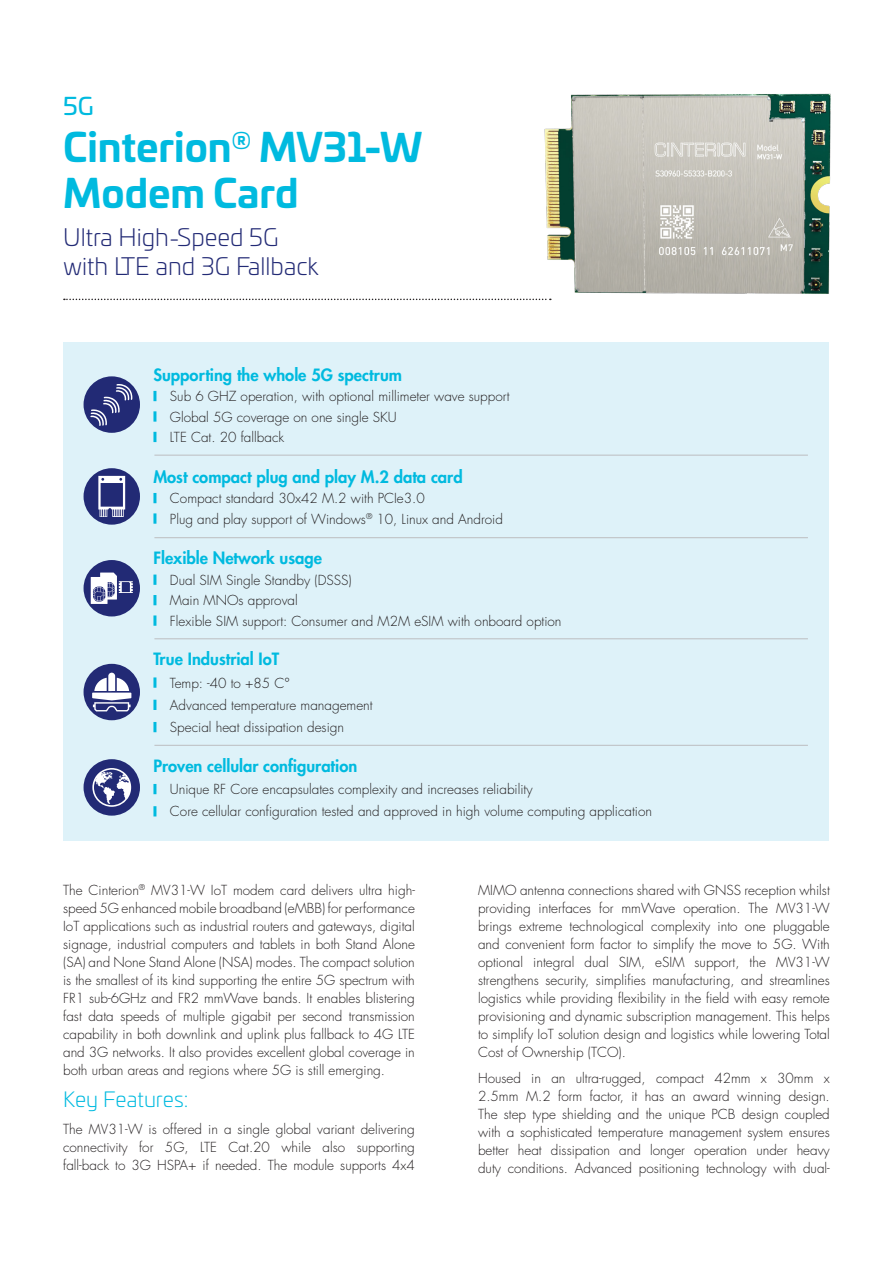
<style>
.page{position:relative;width:893px;height:1263px;background:#fff}
.page>*{position:absolute;margin:0;border:0;box-sizing:border-box;transform-origin:0 0}
.t1{font:700 39px/46.8px "Univia Pro";color:#00badf}
.t2{font:300 24px/28.8px "Univia Pro";color:#222a75}
.t3{font:24px "Univia Pro";color:#00badf}
.Head1{font:300 21px "Univia Pro";color:#00badf}
.List_H1{font:800 16.5px "Futura Std";color:#00badf}
._01_Txt{font:300 13.5px/18px "Futura Std";color:#231f20;text-align:justify}
.List{font:300 13.5px/20.4px "Futura Std";color:#231f20}
.s1{font-family:"Futura LT"}
</style>
<div class="page">
<img style="left:515px;top:93px;width:316px;height:323px">
<svg style="left:64px;top:299px;width:487px;height:1px"></svg>
<div style="left:63px;top:343px;width:765px;height:498px;background:#def2f9"></div>
<svg style="left:153px;top:784px;width:3px;height:10px"></svg>
<svg style="left:153px;top:806px;width:3px;height:10px"></svg>
<div style="left:84px;top:759px;width:56px;height:57px;background:#222a75;border-radius:50%"></div>
<svg style="left:92px;top:768px;width:39px;height:39px"></svg>
<hr style="left:154px;top:455px;width:654px;height:1px;background:#bcbdc0">
<hr style="left:154px;top:537px;width:654px;height:1px;background:#bcbdc0">
<hr style="left:154px;top:638px;width:654px;height:1px;background:#bcbdc0">
<hr style="left:154px;top:745px;width:654px;height:1px;background:#bcbdc0">
<svg style="left:153px;top:391px;width:3px;height:10px"></svg>
<svg style="left:153px;top:411px;width:3px;height:11px"></svg>
<svg style="left:153px;top:432px;width:3px;height:10px"></svg>
<div style="left:84px;top:376px;width:56px;height:57px;background:#222a75;border-radius:50%"></div>
<svg style="left:90px;top:384px;width:42px;height:42px"></svg>
<svg style="left:153px;top:677px;width:3px;height:11px"></svg>
<svg style="left:153px;top:700px;width:3px;height:10px"></svg>
<svg style="left:153px;top:722px;width:3px;height:10px"></svg>
<div style="left:84px;top:664px;width:56px;height:56px;background:#222a75;border-radius:50%"></div>
<svg style="left:92px;top:673px;width:39px;height:38px"></svg>
<svg style="left:153px;top:574px;width:3px;height:11px"></svg>
<svg style="left:153px;top:595px;width:3px;height:10px"></svg>
<svg style="left:153px;top:615px;width:3px;height:11px"></svg>
<div style="left:84px;top:560px;width:56px;height:56px;background:#222a75;border-radius:50%"></div>
<svg style="left:91px;top:572px;width:42px;height:32px"></svg>
<svg style="left:153px;top:493px;width:3px;height:10px"></svg>
<svg style="left:153px;top:513px;width:3px;height:11px"></svg>
<div style="left:84px;top:468px;width:56px;height:57px;background:#222a75;border-radius:50%"></div>
<svg style="left:98px;top:476px;width:27px;height:41px"></svg>
<p class="t3" style="left:63px;top:88px;width:32px">5G</p>
<p class="t1" style="left:63px;top:121px;width:361px">Cinterion<sup>®</sup> MV31-W<br>Modem Card</p>
<p class="t2" style="left:63px;top:222px;width:257px">Ultra High-Speed 5G with LTE and 3G Fallback</p>
<p class="List_H1" style="left:153px;top:364px;width:250px">Supporting the whole 5G spectrum</p>
<p class="List" style="left:170px;top:386px;width:341px">Sub 6 GHZ operation, with optional millimeter wave support</p>
<p class="List" style="left:170px;top:407px;width:228px">Global 5G coverage on one single SKU</p>
<p class="List" style="left:170px;top:427px;width:116px">LTE Cat. 20 fallback</p>
<p class="List_H1" style="left:153px;top:466px;width:311px">Most compact plug and play M.2 data card</p>
<p class="List" style="left:170px;top:488px;width:256px">Compact standard 30x42 M.2 with PCIe3.0</p>
<p class="List" style="left:170px;top:509px;width:334px">Plug and play support of Windows<sup>®</sup> 10, Linux and Android</p>
<p class="List_H1" style="left:153px;top:548px;width:170px">Flexible Network usage</p>
<p class="List" style="left:170px;top:570px;width:393px">Dual SIM <span class="s1">Single</span> Standby <span class="s1">(DSSS)<br></span>Main MNOs approval<br>Flexible SIM support: Consumer and M2M eSIM with onboard option</p>
<p class="List_H1" style="left:153px;top:649px;width:127px">True Industrial IoT</p>
<p class="List" style="left:170px;top:673px;width:121px">Temp: -40 to +85 C°</p>
<p class="List" style="left:170px;top:695px;width:204px">Advanced temperature management</p>
<p class="List" style="left:170px;top:717px;width:176px">Special heat dissipation design</p>
<p class="List_H1" style="left:153px;top:755px;width:205px">Proven cellular configuration</p>
<p class="List" style="left:170px;top:779px;width:364px">Unique RF Core encapsulates complexity and increases reliability</p>
<p class="List" style="left:170px;top:802px;width:484px">Core cellular configuration tested and approved in high volume computing application</p>
<p class="_01_Txt" style="left:63px;top:881px;width:353px">The Cinterion<sup>®</sup> MV31-W IoT modem card delivers ultra high&shy;speed 5G enhanced mobile broadband (eMBB) for performance IoT applications such as industrial routers and gateways, digital signage, industrial computers and tablets in both Stand Alone (SA) and None Stand Alone (NSA) modes. The compact solution is the smallest of its kind supporting the entire 5G spectrum with FR1 sub-6GHz and FR2 mmWave bands. It enables blistering fast data speeds of multiple gigabit per second transmission capability in both downlink and uplink plus fallback to 4G LTE and 3G networks. It also provides excellent global coverage in both urban areas and regions where 5G is still emerging.</p>
<p class="Head1" style="left:63px;top:1084px;width:127px">Key Features:</p>
<p class="_01_Txt" style="left:63px;top:1120px;width:353px">The MV31-W is offered in a single global variant delivering connectivity for 5G, LTE Cat.20 while also supporting fall-back to 3G HSPA+ if needed. The module supports 4x4</p>
<p class="_01_Txt" style="left:478px;top:881px;width:353px">MIMO antenna connections shared with GNSS reception whilst providing interfaces for mmWave operation. The MV31-W brings extreme technological complexity into one pluggable and convenient form factor to simplify the move to 5G. With optional integral dual SIM, eSIM support, the MV31-W strengthens security, simplifies manufacturing, and streamlines logistics while providing flexibility in the field with easy remote provisioning and dynamic subscription management. This helps to simplify IoT solution design and logistics while lowering Total Cost of Ownership (TCO).</p>
<p class="_01_Txt" style="left:478px;top:1069px;width:353px">Housed in an ultra-rugged, compact 42mm x 30mm x 2.5mm M.2 form factor, it has an award winning design.<br>The step type shielding and the unique PCB design coupled with a sophisticated temperature management system ensures better heat dissipation and longer operation under heavy duty conditions. Advanced positioning technology with dual-</p>
</div>
